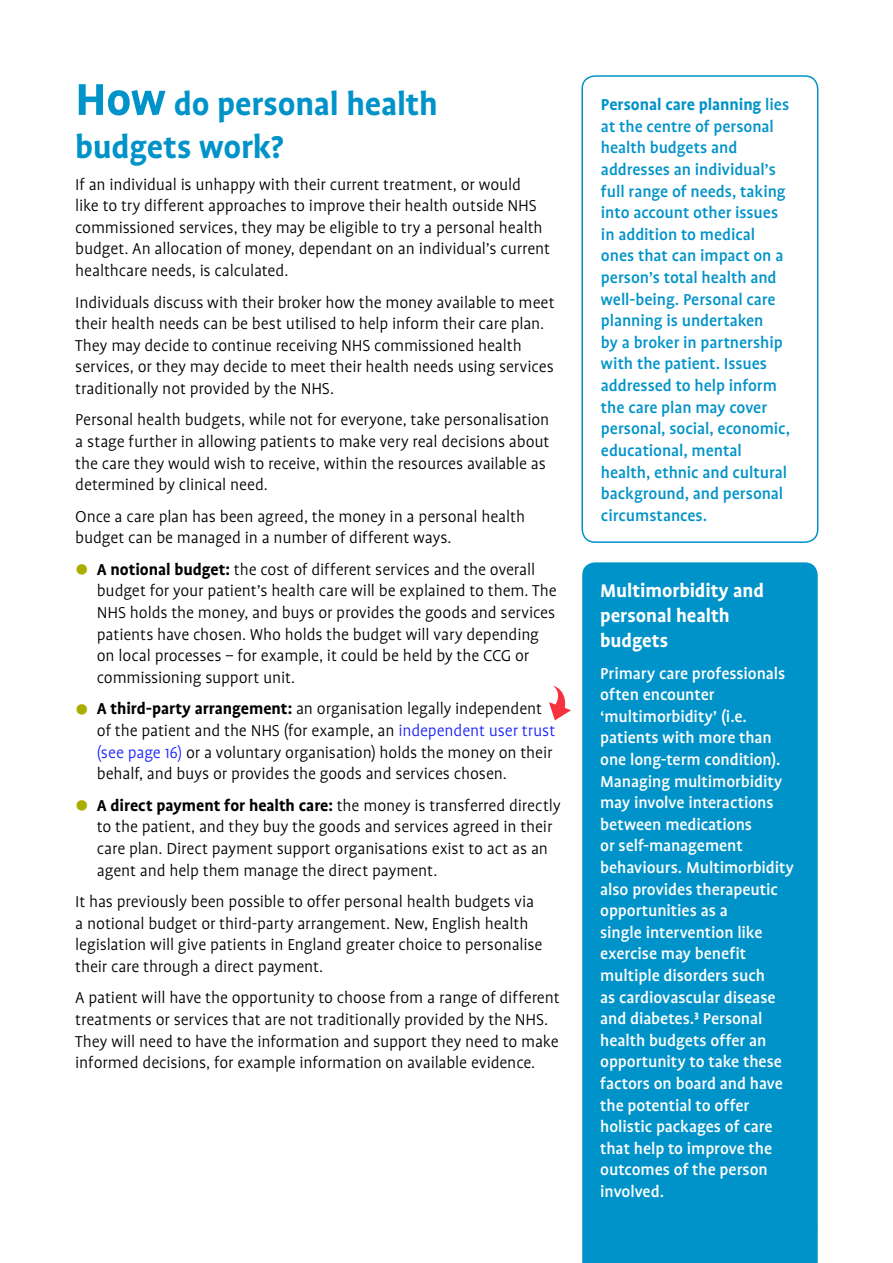
<style>
.page{position:relative;width:893px;height:1263px;background:#fff}
.page>*{position:absolute;margin:0;border:0;box-sizing:border-box;transform-origin:0 0}
.t1{font:700 36px/43.2px "Profile";letter-spacing:-.01em;color:#0093c9}
.t2{font:700 21px/25.2px "Profile";letter-spacing:-.005em;color:#fff}
.t3{font:300 18px/21.6px "Profile";letter-spacing:-.01em;color:#000}
.t4{font:500 18px/21.6px "Profile";letter-spacing:-.005em;color:#fff}
.t5{font:500 18px/21.6px "Profile";letter-spacing:-.005em;color:#0093c9}
.s1{font-size:51px}
.s2{color:#aaad00}
.s3{font-weight:700}
.s4{color:#1922fb}
</style>
<div class="page">
<div style="left:581px;top:75px;width:237px;height:468px;border:2px solid #0093c9;border-radius:13px"></div>
<div style="left:582px;top:562px;width:236px;height:701px;background:#0093c9"></div>
<svg style="left:549px;top:686px;width:22px;height:34px"></svg>
<h2 class="t1" style="left:75px;top:82px;width:364px"><span class="s1">How</span> do personal health budgets work?</h2>
<p class="t3" style="left:75px;top:173px;width:476px">If an individual is unhappy with their current treatment, or would<br>like to try different approaches to improve their health outside NHS commissioned services, they may be eligible to try a personal health budget. An allocation of money, dependant on an individual’s current healthcare needs, is calculated.</p>
<p class="t3" style="left:75px;top:291px;width:481px">Individuals discuss with their broker how the money available to meet their health needs can be best utilised to help inform their care plan.<br>They may decide to continue receiving NHS commissioned health services, or they may decide to meet their health needs using services traditionally not provided by the NHS.</p>
<p class="t3" style="left:75px;top:409px;width:476px">Personal health budgets, while not for everyone, take personalisation a stage further in allowing patients to make very real decisions about the care they would wish to receive, within the resources available as determined by clinical need.</p>
<p class="t3" style="left:75px;top:506px;width:451px">Once a care plan has been agreed, the money in a personal health budget can be managed in a number of different ways.</p>
<p class="t3" style="left:97px;top:559px;width:461px;text-indent:-22px"><span class="s2">⌘</span> <span class="s3">A notional budget:</span> the cost of different services and the overall budget for your patient’s health care will be explained to them. The NHS holds the money, and buys or provides the goods and services patients have chosen. Who holds the budget will vary depending on local processes – for example, it could be held by the CCG or commissioning support unit.</p>
<p class="t3" style="left:97px;top:698px;width:460px;text-indent:-22px"><span class="s2">⌘</span> <span class="s3">A third-party arrangement:</span> an organisation legally independent of the patient and the NHS (for example, an <span class="s4">independent user trust (see page 16)</span> or a voluntary organisation) holds the money on their behalf, and buys or provides the goods and services chosen.</p>
<p class="t3" style="left:97px;top:794px;width:465px;text-indent:-22px"><span class="s2">⌘</span> <span class="s3">A direct payment for health care:</span> the money is transferred directly to the patient, and they buy the goods and services agreed in their care plan. Direct payment support organisations exist to act as an agent and help them manage the direct payment.</p>
<p class="t3" style="left:75px;top:891px;width:469px">It has previously been possible to offer personal health budgets via a notional budget or third-party arrangement. New, English health legislation will give patients in England greater choice to personalise their care through a direct payment.</p>
<p class="t3" style="left:75px;top:987px;width:486px">A patient will have the opportunity to choose from a range of different treatments or services that are not traditionally provided by the NHS.<br>They will need to have the information and support they need to make informed decisions, for example information on available evidence.</p>
<p class="t5" style="left:601px;top:94px;width:191px"><span class="s3">Personal care planning</span> lies at the centre of personal health budgets and addresses an individual’s full range of needs, taking into account other issues in addition to medical ones that can impact on a person’s total health and well-being. Personal care planning is undertaken<br>by a broker in partnership with the patient. Issues addressed to help inform the care plan may cover personal, social, economic, educational, mental health, ethnic and cultural background, and personal circumstances.</p>
<p class="t2" style="left:600px;top:578px;width:165px">Multimorbidity and personal health budgets</p>
<p class="t4" style="left:600px;top:662px;width:195px">Primary care professionals often encounter ‘multimorbidity’ (i.e. patients with more than one long-term condition).<br>Managing multimorbidity may involve interactions between medications<br>or self-management behaviours. Multimorbidity also provides therapeutic opportunities as a<br>single intervention like exercise may benefit multiple disorders such<br>as cardiovascular disease and diabetes.<sup>3</sup> Personal health budgets offer an opportunity to take these factors on board and have the potential to offer holistic packages of care that help to improve the outcomes of the person involved.</p>
</div>
